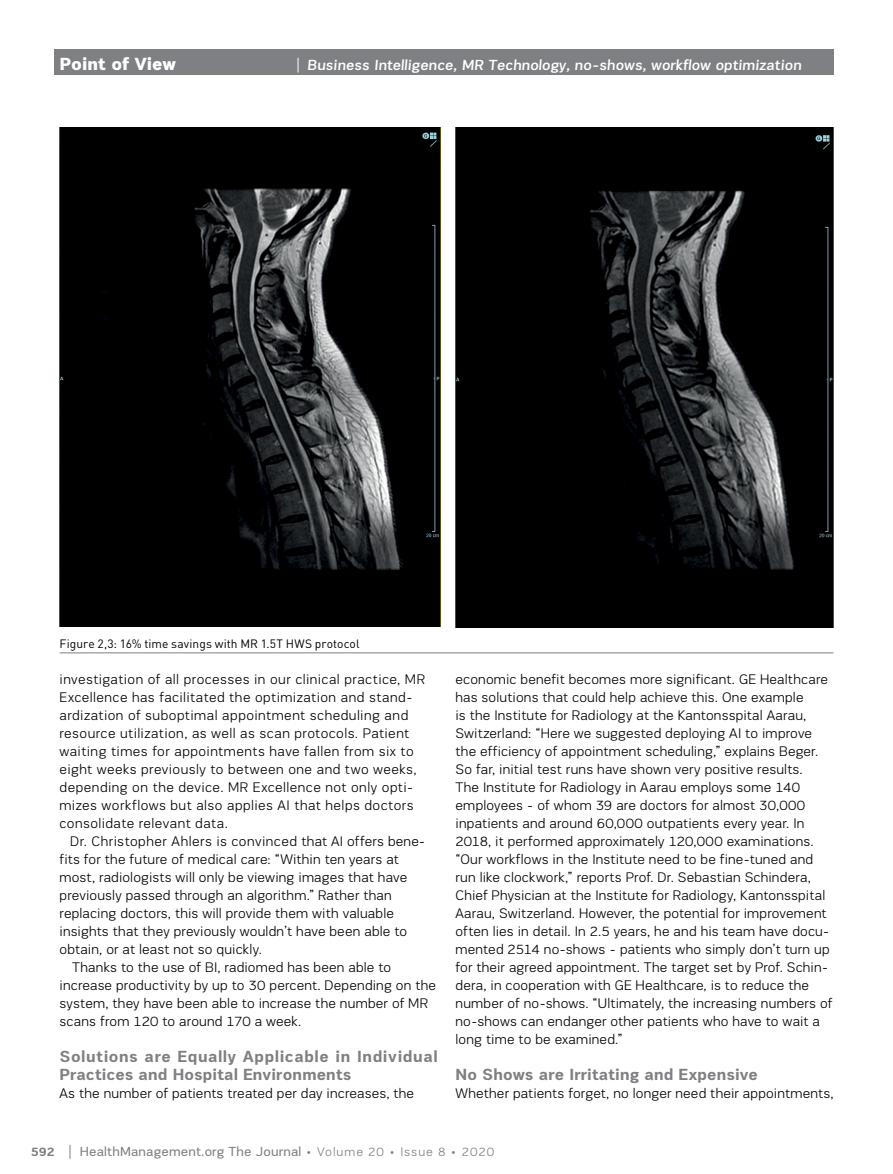
<style>
.page{position:relative;width:893px;height:1174px;background:#fff}
.page>*{position:absolute;margin:0;border:0;box-sizing:border-box;transform-origin:0 0}
.t1{font:900 18px "PRC Fidelity";color:#fff}
.t2{font:700 16.5px/18px "PRC Fidelity";letter-spacing:.02em;color:#7e8083}
.t3{font:500 15px "PRC Fidelity";color:#fff}
.t4{font:300 14.25px/18px "PRC Fidelity";letter-spacing:.015em;color:#000}
.t5{font:13.5px "PRC Fidelity";letter-spacing:.01em;color:#7e8083}
.t6{font:700 12.75px "PRC Fidelity";color:#7e8083}
.t7{font:12px "DIN Pro";letter-spacing:.01em;color:#000}
.s1{font-weight:300;font-size:12.75px}
</style>
<div class="page">
<svg style="left:70px;top:1145px;width:1px;height:13px"></svg>
<div style="left:54px;top:49px;width:779px;height:26px;background:#7e8083"></div>
<svg style="left:298px;top:58px;width:1px;height:14px"></svg>
<img style="left:60px;top:128px;width:380px;height:498px">
<img style="left:455px;top:128px;width:378px;height:500px">
<hr style="left:60px;top:652px;width:773px;height:1px;background:#7e8083">
<p class="t1" style="left:60px;top:53px;width:118px">Point of View</p>
<p class="t3" style="left:307px;top:56px;width:497px">Business Intelligence, MR Technology, no-shows, workflow optimization</p>
<p class="t7" style="left:60px;top:636px;width:301px">Figure 2,3: 16% time savings with MR 1.5T HWS protocol</p>
<p class="t4" style="left:60px;top:670px;width:367px">investigation of all processes in our clinical practice, MR Excellence has facilitated the optimization and stand&shy;ardization of suboptimal appointment scheduling and resource utilization, as well as scan protocols. Patient waiting times for appointments have fallen from six to eight weeks previously to between one and two weeks, depending on the device. MR Excellence not only opti&shy;mizes workflows but also applies AI that helps doctors consolidate relevant data.</p>
<p class="t4" style="left:70px;top:832px;width:357px">Dr. Christopher Ahlers is convinced that AI offers bene-</p>
<p class="t4" style="left:60px;top:850px;width:341px">fits for the future of medical care: “Within ten years at</p>
<p class="t4" style="left:60px;top:868px;width:349px">most, radiologists will only be viewing images that have</p>
<p class="t4" style="left:60px;top:886px;width:334px">previously passed through an algorithm.” Rather than</p>
<p class="t4" style="left:60px;top:904px;width:336px">replacing doctors, this will provide them with valuable</p>
<p class="t4" style="left:60px;top:922px;width:349px">insights that they previously wouldn’t have been able to</p>
<p class="t4" style="left:60px;top:940px;width:204px">obtain, or at least not so quickly.</p>
<p class="t4" style="left:72px;top:958px;width:320px">Thanks to the use of BI, radiomed has been able to</p>
<p class="t4" style="left:60px;top:976px;width:378px">increase productivity by up to 30 percent. Depending on the</p>
<p class="t4" style="left:60px;top:994px;width:370px">system, they have been able to increase the number of MR</p>
<p class="t4" style="left:60px;top:1012px;width:243px">scans from 120 to around 170 a week.</p>
<p class="t2" style="left:60px;top:1047px;width:379px">Solutions are Equally Applicable in Individual<br>Practices and Hospital Environments</p>
<p class="t4" style="left:60px;top:1084px;width:356px">As the number of patients treated per day increases, the</p>
<p class="t4" style="left:455px;top:670px;width:378px">economic benefit becomes more significant. GE Healthcare has solutions that could help achieve this. One example<br>is the Institute for Radiology at the Kantonsspital Aarau, Switzerland: “Here we suggested deploying AI to improve the efficiency of appointment scheduling,” explains Beger.<br>So far, initial test runs have shown very positive results.<br>The Institute for Radiology in Aarau employs some 140 employees - of whom 39 are doctors for almost 30,000 inpatients and around 60,000 outpatients every year. In 2018, it performed approximately 120,000 examinations. “Our workflows in the Institute need to be fine-tuned and run like clockwork,” reports Prof. Dr. Sebastian Schindera, Chief Physician at the Institute for Radiology, Kantonsspital Aarau, Switzerland. However, the potential for improvement often lies in detail. In 2.5 years, he and his team have docu&shy;mented 2514 no-shows - patients who simply don’t turn up for their agreed appointment. The target set by Prof. Schin&shy;dera, in cooperation with GE Healthcare, is to reduce the number of no-shows. “Ultimately, the increasing numbers of no-shows can endanger other patients who have to wait a long time to be examined.”</p>
<p class="t2" style="left:455px;top:1065px;width:304px">No Shows are Irritating and Expensive</p>
<p class="t4" style="left:455px;top:1084px;width:379px">Whether patients forget, no longer need their appointments,</p>
<p class="t6" style="left:31px;top:1144px;width:25px">592</p>
<p class="t5" style="left:80px;top:1144px;width:416px">HealthManagement.org The Journal <span class="s1">• Volume 20 • Issue 8 • 2020</span></p>
</div>
